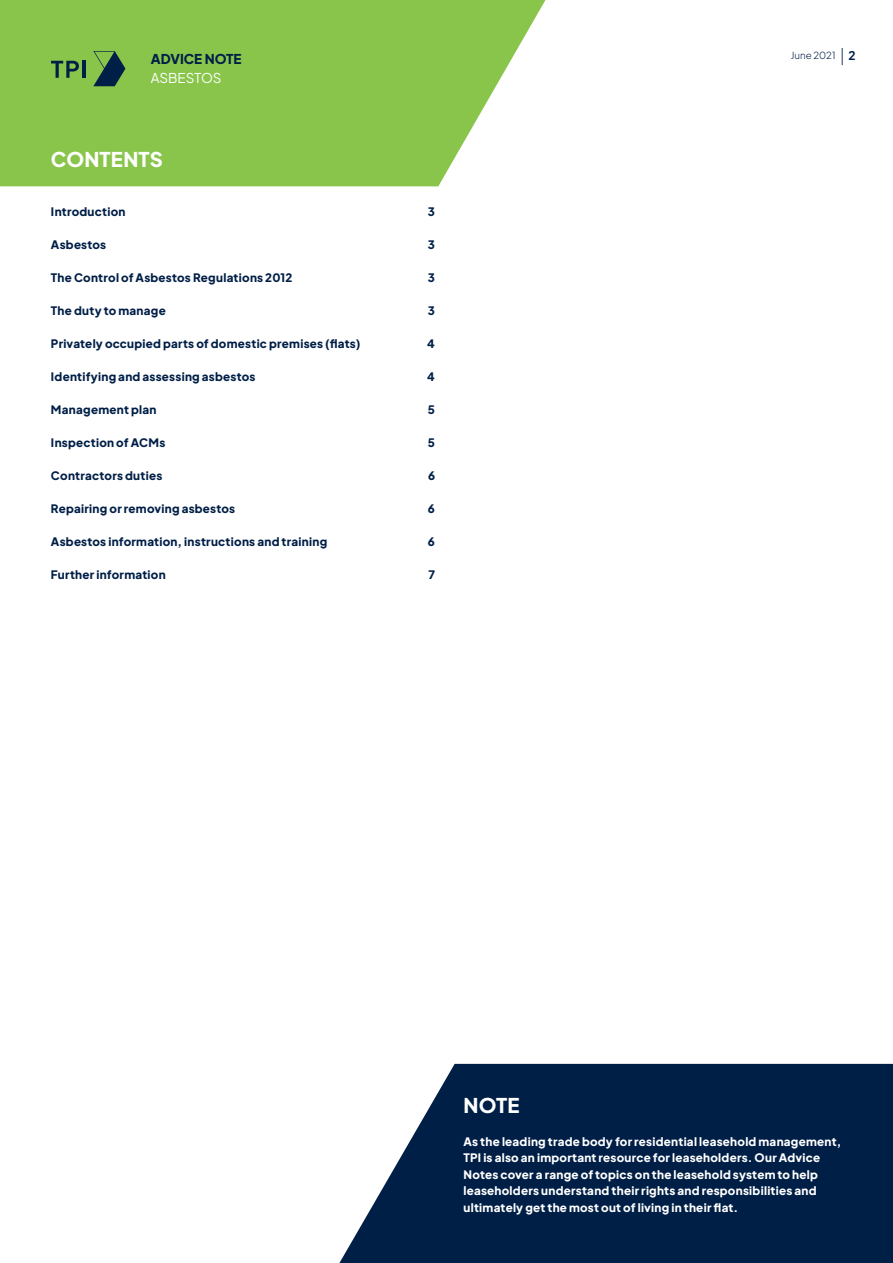
<style>
.page{position:relative;width:893px;height:1263px;background:#fff}
.page>*{position:absolute;margin:0;border:0;box-sizing:border-box;transform-origin:0 0}
.t1{font:800 20.25px "Plus Jakarta Sans";letter-spacing:.005em;color:#fff}
.t2{font:800 13.5px "Plus Jakarta Sans";color:#001f47}
.t3{font:13.5px "Plus Jakarta Sans";color:#fff}
.Paragraph___Regular{font:800 11.7px "Plus Jakarta Sans";letter-spacing:.025em;color:#001f47}
.Paragraph___Regular-2{font:800 11.7px/16.5px "Plus Jakarta Sans";letter-spacing:.025em;color:#fff}
.t4{font:300 9.75px "Plus Jakarta Sans";color:#001f47}
.s1{font-weight:200;font-size:16.5px}
.s2{font-weight:700;font-size:12px}
</style>
<div class="page">
<svg style="left:0;top:0;width:546px;height:186px;background:#94ca5c"></svg>
<svg style="left:51px;top:61px;width:28px;height:17px"></svg>
<hr style="left:83px;top:61px;width:3px;height:17px;background:#001f47">
<svg style="left:93px;top:51px;width:32px;height:35px"></svg>
<svg style="left:339px;top:1064px;width:554px;height:199px;background:#1a365a"></svg>
<p class="t2" style="left:151px;top:47px;width:92px">ADVICE NOTE</p>
<p class="t3" style="left:151px;top:67px;width:72px">ASBESTOS</p>
<h1 class="t1" style="left:51px;top:140px;width:113px">CONTENTS</h1>
<p class="Paragraph___Regular" style="left:51px;top:201px;width:76px">Introduction</p>
<p class="Paragraph___Regular" style="left:428px;top:201px;width:9px">3</p>
<p class="Paragraph___Regular" style="left:51px;top:234px;width:57px">Asbestos</p>
<p class="Paragraph___Regular" style="left:428px;top:234px;width:9px">3</p>
<p class="Paragraph___Regular" style="left:51px;top:267px;width:243px">The Control of Asbestos Regulations 2012</p>
<p class="Paragraph___Regular" style="left:428px;top:267px;width:9px">3</p>
<p class="Paragraph___Regular" style="left:51px;top:300px;width:116px">The duty to manage</p>
<p class="Paragraph___Regular" style="left:428px;top:300px;width:9px">3</p>
<p class="Paragraph___Regular" style="left:51px;top:333px;width:311px">Privately occupied parts of domestic premises (flats)</p>
<p class="Paragraph___Regular" style="left:427px;top:333px;width:9px">4</p>
<p class="Paragraph___Regular" style="left:51px;top:366px;width:206px">Identifying and assessing asbestos</p>
<p class="Paragraph___Regular" style="left:427px;top:366px;width:9px">4</p>
<p class="Paragraph___Regular" style="left:51px;top:399px;width:107px">Management plan</p>
<p class="Paragraph___Regular" style="left:428px;top:399px;width:9px">5</p>
<p class="Paragraph___Regular" style="left:51px;top:432px;width:116px">Inspection of ACMs</p>
<p class="Paragraph___Regular" style="left:428px;top:432px;width:9px">5</p>
<p class="Paragraph___Regular" style="left:51px;top:465px;width:113px">Contractors duties</p>
<p class="Paragraph___Regular" style="left:428px;top:465px;width:9px">6</p>
<p class="Paragraph___Regular" style="left:51px;top:498px;width:186px">Repairing or removing asbestos</p>
<p class="Paragraph___Regular" style="left:428px;top:498px;width:9px">6</p>
<p class="Paragraph___Regular" style="left:51px;top:531px;width:278px">Asbestos information, instructions and training</p>
<p class="Paragraph___Regular" style="left:428px;top:531px;width:9px">6</p>
<p class="Paragraph___Regular" style="left:51px;top:564px;width:116px">Further information</p>
<p class="Paragraph___Regular" style="left:428px;top:564px;width:8px">7</p>
<p class="t4" style="left:791px;top:47px;width:66px">June 2021 <span class="s1">|</span> <span class="s2">2</span></p>
<p class="t1" style="left:463px;top:1087px;width:57px">NOTE</p>
<p class="Paragraph___Regular-2" style="left:463px;top:1132px;width:379px">As the leading trade body for residential leasehold management, TPI is also an important resource for leaseholders. Our Advice Notes cover a range of topics on the leasehold system to help leaseholders understand their rights and responsibilities and ultimately get the most out of living in their flat.</p>
</div>
